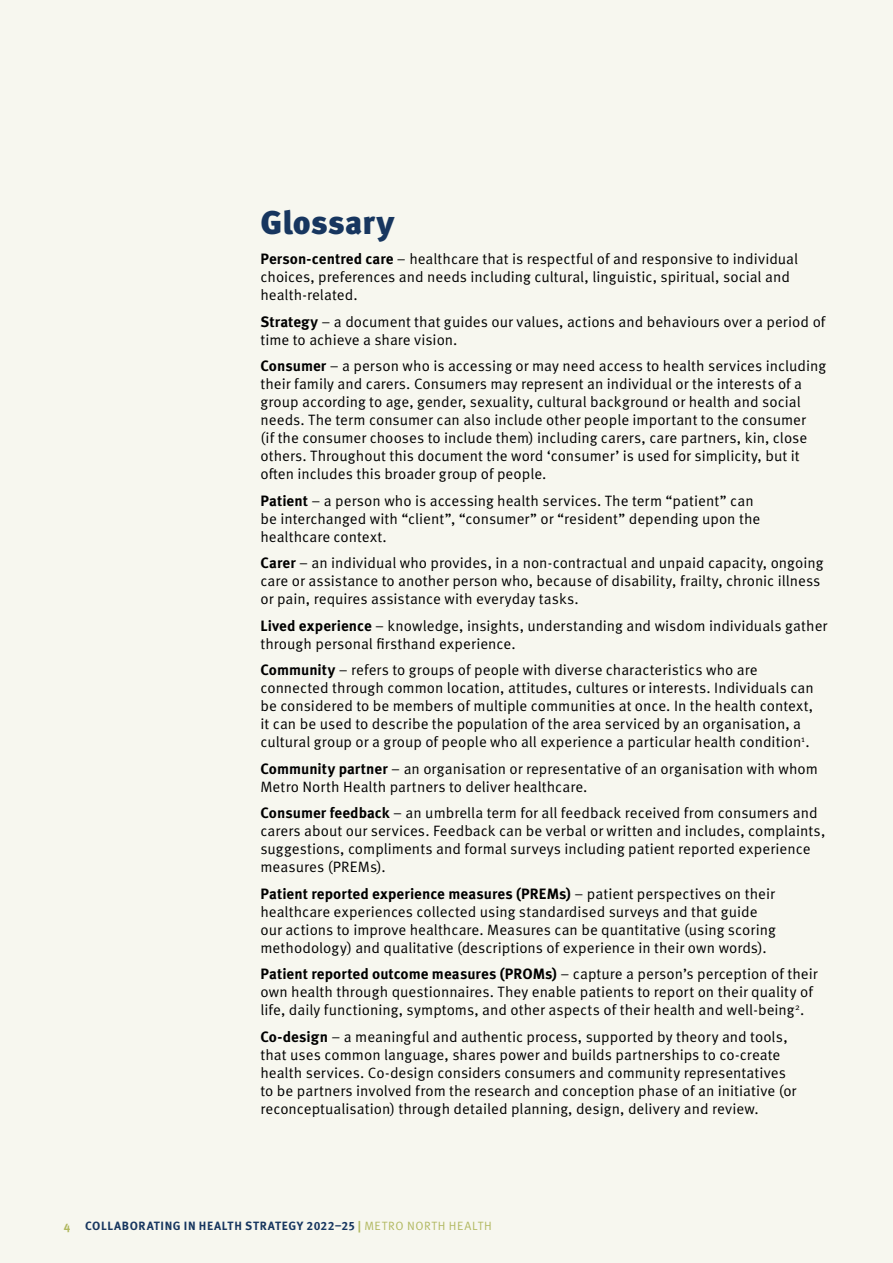
<style>
.page{position:relative;width:893px;height:1263px;background:#f7f7ef}
.page>*{position:absolute;margin:0;border:0;box-sizing:border-box;transform-origin:0 0}
.t1{font:900 33px "Meta Pro";letter-spacing:-.005em;color:#17365f}
.t2{font:15px/18px "Meta Pro Norm";color:#000}
.t3{font:700 15px "Meta Pro";letter-spacing:.005em;color:#000}
.t4{font:700 12px "Meta Pro";letter-spacing:.05em;color:#17365f}
.s1{font-family:"Meta Pro";font-weight:700}
.s2{font-family:"Meta Pro Norm";font-weight:400}
.s3{color:#b1b860}
.s4{font-family:"Meta Pro Norm";font-weight:400;color:#b1b860}
</style>
<div class="page">
<h1 class="t1" style="left:260px;top:196px;width:136px">Glossary</h1>
<p class="t2" style="left:260px;top:249px;width:539px"><span class="s1">Person-centred care</span> – healthcare that is respectful of and responsive to individual choices, preferences and needs including cultural, linguistic, spiritual, social and health-related.</p>
<p class="t2" style="left:260px;top:312px;width:566px"><span class="s1">Strategy</span> – a document that guides our values, actions and behaviours over a period of time to achieve a share vision.</p>
<p class="t2" style="left:260px;top:356px;width:567px"><span class="s1">Consumer</span> – a person who is accessing or may need access to health services including their family and carers. Consumers may represent an individual or the interests of a group according to age, gender, sexuality, cultural background or health and social needs. The term consumer can also include other people important to the consumer<br>(if the consumer chooses to include them) including carers, care partners, kin, close others. Throughout this document the word ‘consumer’ is used for simplicity, but it often includes this broader group of people.</p>
<p class="t2" style="left:260px;top:491px;width:501px"><span class="s1">Patient</span> – a person who is accessing health services. The term “patient” can be interchanged with “client”, “consumer” or “resident” depending upon the healthcare context.</p>
<p class="t2" style="left:260px;top:553px;width:564px"><span class="s1">Carer</span> – an individual who provides, in a non-contractual and unpaid capacity, ongoing care or assistance to another person who, because of disability, frailty, chronic illness or pain, requires assistance with everyday tasks.</p>
<p class="t2" style="left:260px;top:616px;width:568px"><span class="s1">Lived experience</span> – knowledge, insights, understanding and wisdom individuals gather through personal firsthand experience.</p>
<p class="t2" style="left:260px;top:660px;width:555px"><span class="s1">Community</span> – refers to groups of people with diverse characteristics who are connected through common location, attitudes, cultures or interests. Individuals can be considered to be members of multiple communities at once. In the health context, it can be used to describe the population of the area serviced by an organisation, a cultural group or a group of people who all experience a particular health condition<sup>1</sup>.</p>
<p class="t2" style="left:260px;top:759px;width:559px"><span class="s1">Community partner</span> – an organisation or representative of an organisation with whom<br>Metro North Health partners to deliver healthcare.</p>
<p class="t2" style="left:260px;top:803px;width:566px"><span class="s1">Consumer feedback</span> – an umbrella term for all feedback received from consumers and carers about our services. Feedback can be verbal or written and includes, complaints, suggestions, compliments and formal surveys including patient reported experience measures (PREMs).</p>
<p class="t3" style="left:260px;top:882px;width:516px">Patient reported experience measures (PREMs) <span class="s2">– patient perspectives on their</span></p>
<p class="t2" style="left:260px;top:902px;width:517px">healthcare experiences collected using standardised surveys and that guide our actions to improve healthcare. Measures can be quantitative (using scoring methodology) and qualitative (descriptions of experience in their own words).</p>
<p class="t3" style="left:260px;top:962px;width:559px">Patient reported outcome measures (PROMs) <span class="s2">– capture a person’s perception of their</span></p>
<p class="t2" style="left:260px;top:982px;width:554px">own health through questionnaires. They enable patients to report on their quality of life, daily functioning, symptoms, and other aspects of their health and well-being<sup>2</sup>.</p>
<p class="t2" style="left:260px;top:1027px;width:537px"><span class="s1">Co-design</span> – a meaningful and authentic process, supported by theory and tools, that uses common language, shares power and builds partnerships to co-create health services. Co-design considers consumers and community representatives to be partners involved from the research and conception phase of an initiative (or reconceptualisation) through detailed planning, design, delivery and review.</p>
<p class="t4" style="left:64px;top:1216px;width:430px"><span class="s3">4</span> COLLABORATING IN HEALTH STRATEGY 2022–25 <span class="s3">|</span> <span class="s4">METRO NORTH HEALTH</span></p>
</div>
